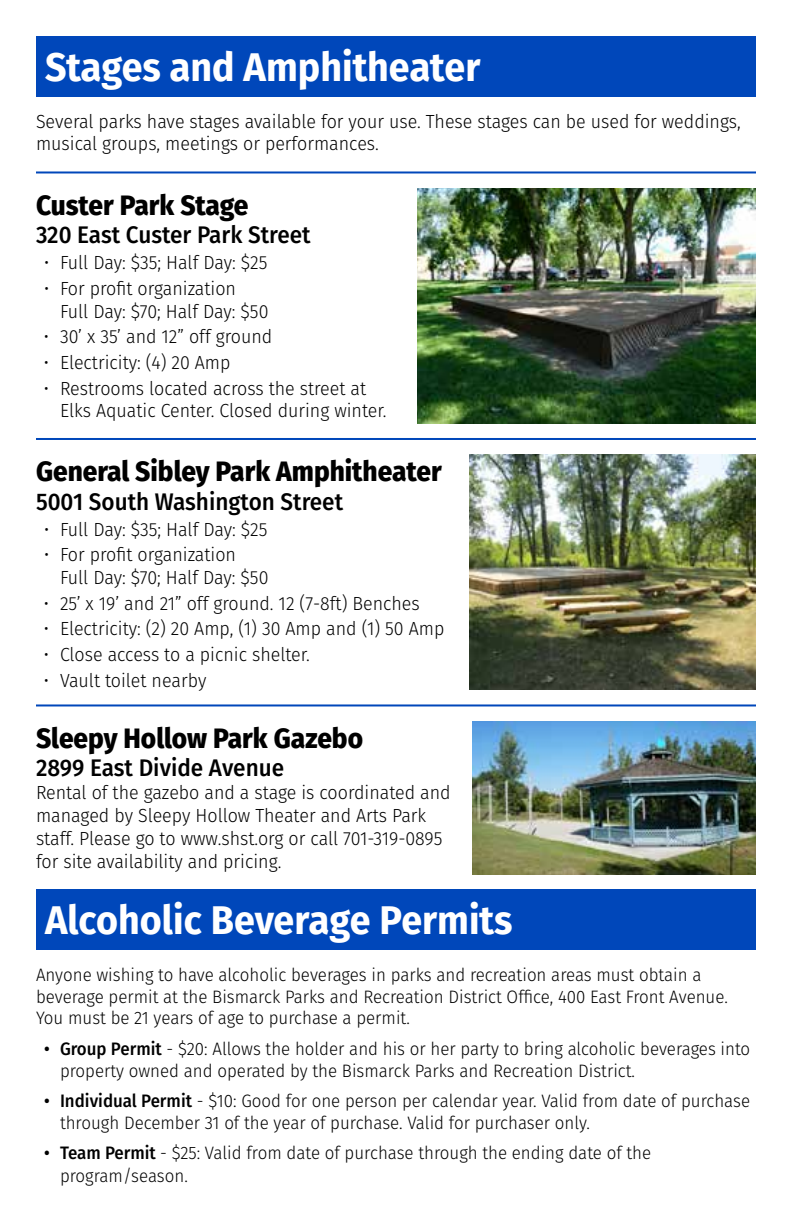
<style>
.page{position:relative;width:792px;height:1224px;background:#fff}
.page>*{position:absolute;margin:0;border:0;box-sizing:border-box;transform-origin:0 0}
.t1{font:700 40px "Fira Sans OT";color:#fff;scale:.94 1}
.t2{font:800 28px "Fira Sans";color:#000;scale:.94 1}
.t3{font:500 24px "Fira Sans";color:#000;scale:.94 1}
.t4{font:300 19px/22.8px "Fira Sans";color:#000;scale:.94 1}
.t5{font:300 18px/21.6px "Fira Sans";color:#000;scale:.94 1}
.s1{font-weight:500}
</style>
<div class="page">
<img style="left:469px;top:455px;width:287px;height:235px">
<img style="left:472px;top:721px;width:284px;height:153px">
<hr style="left:36px;top:171px;width:720px;height:2px;background:#0047ba">
<hr style="left:36px;top:438px;width:720px;height:2px;background:#0047ba">
<hr style="left:36px;top:704px;width:720px;height:2px;background:#0047ba">
<div style="left:36px;top:36px;width:720px;height:60px;background:#0047ba"></div>
<div style="left:36px;top:889px;width:720px;height:60px;background:#0047ba"></div>
<img style="left:418px;top:188px;width:338px;height:235px">
<h1 class="t1" style="left:45px;top:39px;width:465px">Stages and Amphitheater</h1>
<p class="t4" style="left:36px;top:109px;width:751px">Several parks have stages available for your use. These stages can be used for weddings, musical groups, meetings or performances.</p>
<h2 class="t2" style="left:36px;top:180px;width:228px">Custer Park Stage</h2>
<p class="t3" style="left:36px;top:216px;width:294px">320 East Custer Park Street</p>
<p class="t4" style="left:44px;top:251px;width:239px">• Full Day: $35; Half Day: $25</p>
<p class="t4" style="left:60px;top:277px;width:223px;text-indent:-16px">• For profit organization<br>Full Day: $70; Half Day: $50</p>
<p class="t4" style="left:44px;top:325px;width:244px">• 30’ x 35’ and 12” off ground</p>
<p class="t4" style="left:44px;top:351px;width:200px">• Electricity: (4) 20 Amp</p>
<p class="t4" style="left:60px;top:376px;width:349px;text-indent:-16px">• Restrooms located across the street at<br>Elks Aquatic Center. Closed during winter.</p>
<h2 class="t2" style="left:36px;top:447px;width:433px">General Sibley Park Amphitheater</h2>
<p class="t3" style="left:36px;top:482px;width:328px">5001 South Washington Street</p>
<p class="t4" style="left:44px;top:517px;width:239px">• Full Day: $35; Half Day: $25</p>
<p class="t4" style="left:60px;top:543px;width:223px;text-indent:-16px">• For profit organization<br>Full Day: $70; Half Day: $50</p>
<p class="t4" style="left:44px;top:592px;width:401px">• 25’ x 19’ and 21” off ground. 12 (7-8ft) Benches</p>
<p class="t4" style="left:44px;top:617px;width:428px">• Electricity: (2) 20 Amp, (1) 30 Amp and (1) 50 Amp</p>
<p class="t4" style="left:44px;top:643px;width:284px">• Close access to a picnic shelter.</p>
<p class="t4" style="left:44px;top:669px;width:174px">• Vault toilet nearby</p>
<h2 class="t2" style="left:36px;top:713px;width:349px">Sleepy Hollow Park Gazebo</h2>
<p class="t3" style="left:36px;top:749px;width:266px">2899 East Divide Avenue</p>
<p class="t4" style="left:36px;top:781px;width:443px">Rental of the gazebo and a stage is coordinated and managed by Sleepy Hollow Theater and Arts Park staff. Please go to www.shst.org or call 701-319-0895 for site availability and pricing.</p>
<h1 class="t1" style="left:45px;top:892px;width:499px">Alcoholic Beverage Permits</h1>
<p class="t5" style="left:36px;top:964px;width:738px">Anyone wishing to have alcoholic beverages in parks and recreation areas must obtain a beverage permit at the Bismarck Parks and Recreation District Office, 400 East Front Avenue.<br>You must be 21 years of age to purchase a permit.</p>
<p class="t5" style="left:60px;top:1038px;width:736px;text-indent:-16px"><span class="s1">• Group Permit</span> - $20: Allows the holder and his or her party to bring alcoholic beverages into property owned and operated by the Bismarck Parks and Recreation District.</p>
<p class="t5" style="left:60px;top:1090px;width:736px;text-indent:-16px"><span class="s1">• Individual Permit</span> - $10: Good for one person per calendar year. Valid from date of purchase through December 31 of the year of purchase. Valid for purchaser only.</p>
<p class="t5" style="left:60px;top:1142px;width:631px;line-height:22.8px;text-indent:-16px"><span class="s1">• Team Permit</span> - $25: Valid from date of purchase through the ending date of the program/season.</p>
</div>
